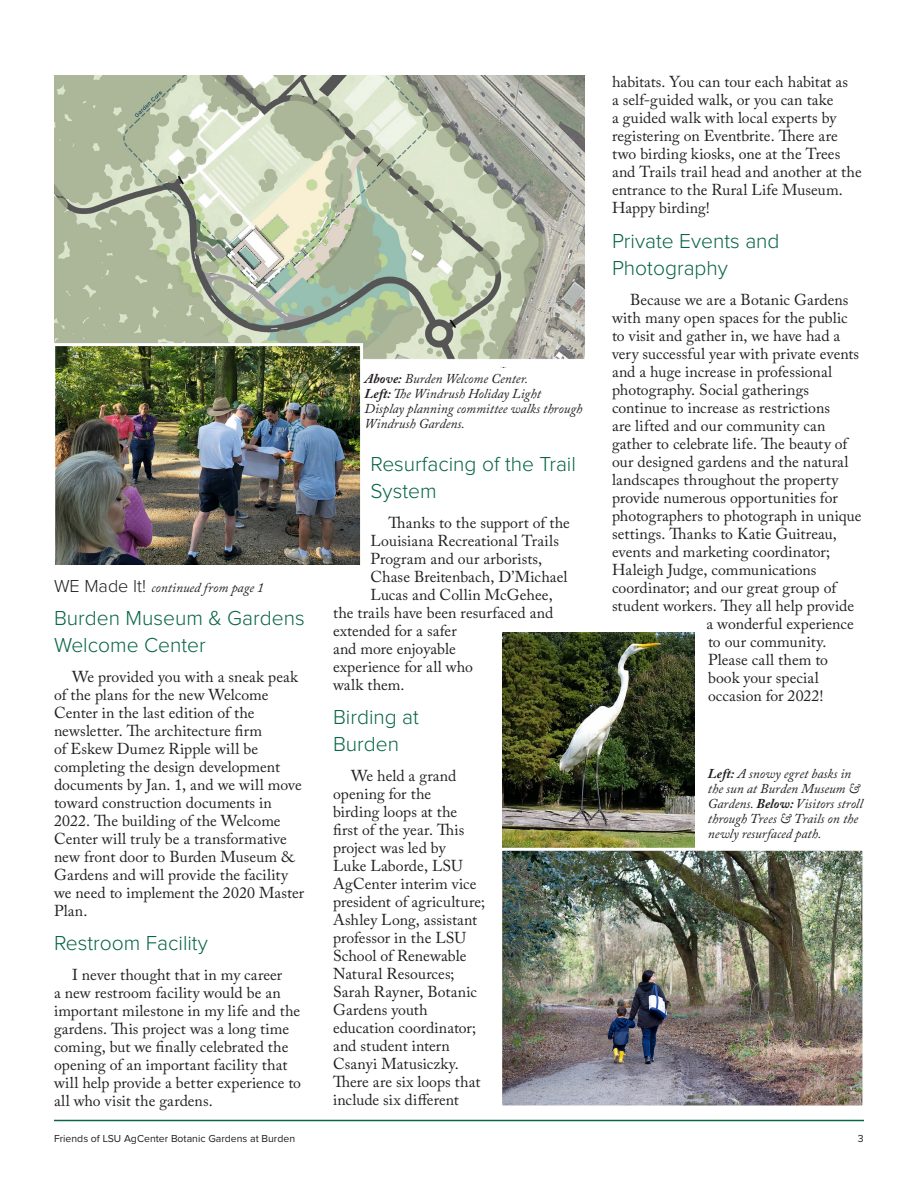
<style>
.page{position:relative;width:918px;height:1188px;background:#fff}
.page>*{position:absolute;margin:0;border:0;box-sizing:border-box;transform-origin:0 0}
.Heading_2-Article{font:300 21px/27px "Proxima Nova";color:#096547}
.Body_text{font:15.75px/18px "Adobe Caslon Pro";letter-spacing:.005em;color:#231f20}
.Board_Members{font:italic 13.5px/15px "Adobe Caslon Pro";color:#231f20}
.t1{font:10.5px "Proxima Nova";color:#231f20}
.s1{font-family:"Proxima Nova";font-weight:300;font-style:normal;font-size:18px}
.s2{font-weight:700}
</style>
<div class="page">
<hr style="left:54px;top:1120px;width:810px;height:1px;background:#096547">
<img style="left:54px;top:76px;width:530px;height:292px">
<img style="left:56px;top:347px;width:303px;height:218px">
<div style="left:52px;top:343px;width:311px;height:250px;border:3px solid #fff"></div>
<img style="left:502px;top:632px;width:193px;height:216px">
<img style="left:503px;top:852px;width:358px;height:252px">
<div style="left:499px;top:848px;width:366px;height:260px;border:3px solid #fff"></div>
<p class="Board_Members" style="left:54px;top:580px;width:212px"><span class="s1">WE Made It!</span> continued from page 1</p>
<p class="Heading_2-Article" style="left:54px;top:605px;width:252px">Burden Museum &amp; Gardens<br>Welcome Center</p>
<p class="Body_text" style="left:54px;top:667px;width:252px;text-indent:18px">We provided you with a sneak peak of the plans for the new Welcome<br>Center in the last edition of the newsletter. The architecture firm<br>of Eskew Dumez Ripple will be completing the design development documents by Jan. 1, and we will move toward construction documents in<br>2022. The building of the Welcome<br>Center will truly be a transformative new front door to Burden Museum &amp;<br>Gardens and will provide the facility we need to implement the 2020 Master<br>Plan.</p>
<p class="Heading_2-Article" style="left:54px;top:930px;width:155px">Restroom Facility</p>
<p class="Body_text" style="left:54px;top:966px;width:249px;text-indent:18px">I never thought that in my career<br>a new restroom facility would be an important milestone in my life and the gardens. This project was a long time coming, but we finally celebrated the opening of an important facility that will help provide a better experience to all who visit the gardens.</p>
<p class="Board_Members" style="left:365px;top:370px;width:165px"><span class="s2">Above:</span> Burden Welcome Center.</p>
<p class="Board_Members" style="left:365px;top:385px;width:219px"><span class="s2">Left:</span> The Windrush Holiday Light<br>Display planning committee walks through<br>Windrush Gardens.</p>
<p class="Heading_2-Article" style="left:370px;top:451px;width:207px">Resurfacing of the Trail<br>System</p>
<p class="Body_text" style="left:388px;top:513px;width:183px">Thanks to the support of the</p>
<p class="Body_text" style="left:370px;top:531px;width:190px">Louisiana Recreational Trails</p>
<p class="Body_text" style="left:370px;top:549px;width:173px">Program and our arborists,</p>
<p class="Body_text" style="left:370px;top:567px;width:198px">Chase Breitenbach, D’Michael</p>
<p class="Body_text" style="left:370px;top:585px;width:184px">Lucas and Collin McGehee,</p>
<p class="Body_text" style="left:333px;top:603px;width:222px">the trails have been resurfaced and</p>
<p class="Body_text" style="left:333px;top:621px;width:125px">extended for a safer</p>
<p class="Body_text" style="left:333px;top:639px;width:124px">and more enjoyable</p>
<p class="Body_text" style="left:333px;top:657px;width:142px">experience for all who</p>
<p class="Body_text" style="left:333px;top:675px;width:73px">walk them.</p>
<p class="Heading_2-Article" style="left:333px;top:704px;width:88px">Birding at<br>Burden</p>
<p class="Body_text" style="left:333px;top:767px;width:154px;text-indent:18px">We held a grand opening for the<br>birding loops at the first of the year. This project was led by<br>Luke Laborde, LSU<br>AgCenter interim vice president of agriculture;<br>Ashley Long, assistant professor in the LSU<br>School of Renewable<br>Natural Resources;<br>Sarah Rayner, Botanic<br>Gardens youth education coordinator; and student intern<br>Csanyi Matusiczky.<br>There are six loops that include six different</p>
<p class="Body_text" style="left:612px;top:73px;width:251px">habitats. You can tour each habitat as<br>a self-guided walk, or you can take<br>a guided walk with local experts by registering on Eventbrite. There are two birding kiosks, one at the Trees and Trails trail head and another at the entrance to the Rural Life Museum.<br>Happy birding!</p>
<p class="Heading_2-Article" style="left:612px;top:228px;width:169px">Private Events and<br>Photography</p>
<p class="Body_text" style="left:630px;top:290px;width:220px">Because we are a Botanic Gardens</p>
<p class="Body_text" style="left:612px;top:308px;width:237px">with many open spaces for the public</p>
<p class="Body_text" style="left:612px;top:326px;width:230px">to visit and gather in, we have had a</p>
<p class="Body_text" style="left:612px;top:344px;width:249px">very successful year with private events</p>
<p class="Body_text" style="left:612px;top:362px;width:222px">and a huge increase in professional</p>
<p class="Body_text" style="left:612px;top:380px;width:199px">photography. Social gatherings</p>
<p class="Body_text" style="left:612px;top:398px;width:220px">continue to increase as restrictions</p>
<p class="Body_text" style="left:612px;top:416px;width:215px">are lifted and our community can</p>
<p class="Body_text" style="left:612px;top:434px;width:237px">gather to celebrate life. The beauty of</p>
<p class="Body_text" style="left:612px;top:452px;width:238px">our designed gardens and the natural</p>
<p class="Body_text" style="left:612px;top:470px;width:228px">landscapes throughout the property</p>
<p class="Body_text" style="left:612px;top:488px;width:227px">provide numerous opportunities for</p>
<p class="Body_text" style="left:612px;top:506px;width:251px">photographers to photograph in unique</p>
<p class="Body_text" style="left:612px;top:524px;width:226px">settings. Thanks to Katie Guitreau,</p>
<p class="Body_text" style="left:612px;top:542px;width:220px">events and marketing coordinator;</p>
<p class="Body_text" style="left:612px;top:560px;width:206px">Haleigh Judge, communications</p>
<p class="Body_text" style="left:612px;top:578px;width:226px">coordinator; and our great group of</p>
<p class="Body_text" style="left:612px;top:596px;width:244px">student workers. They all help provide</p>
<p class="Body_text" style="left:706px;top:614px;width:149px">a wonderful experience</p>
<p class="Body_text" style="left:708px;top:632px;width:120px">to our community.</p>
<p class="Body_text" style="left:708px;top:650px;width:122px">Please call them to</p>
<p class="Body_text" style="left:708px;top:668px;width:112px">book your special</p>
<p class="Body_text" style="left:708px;top:686px;width:117px">occasion for 2022!</p>
<p class="Board_Members" style="left:708px;top:766px;width:157px"><span class="s2">Left:</span> A snowy egret basks in the sun at Burden Museum &amp;<br>Gardens. <span class="s2">Below:</span> Visitors stroll through Trees &amp; Trails on the newly resurfaced path.</p>
<p class="t1" style="left:54px;top:1133px;width:243px">Friends of LSU AgCenter Botanic Gardens at Burden</p>
<p class="t1" style="left:858px;top:1133px;width:7px">3</p>
</div>
